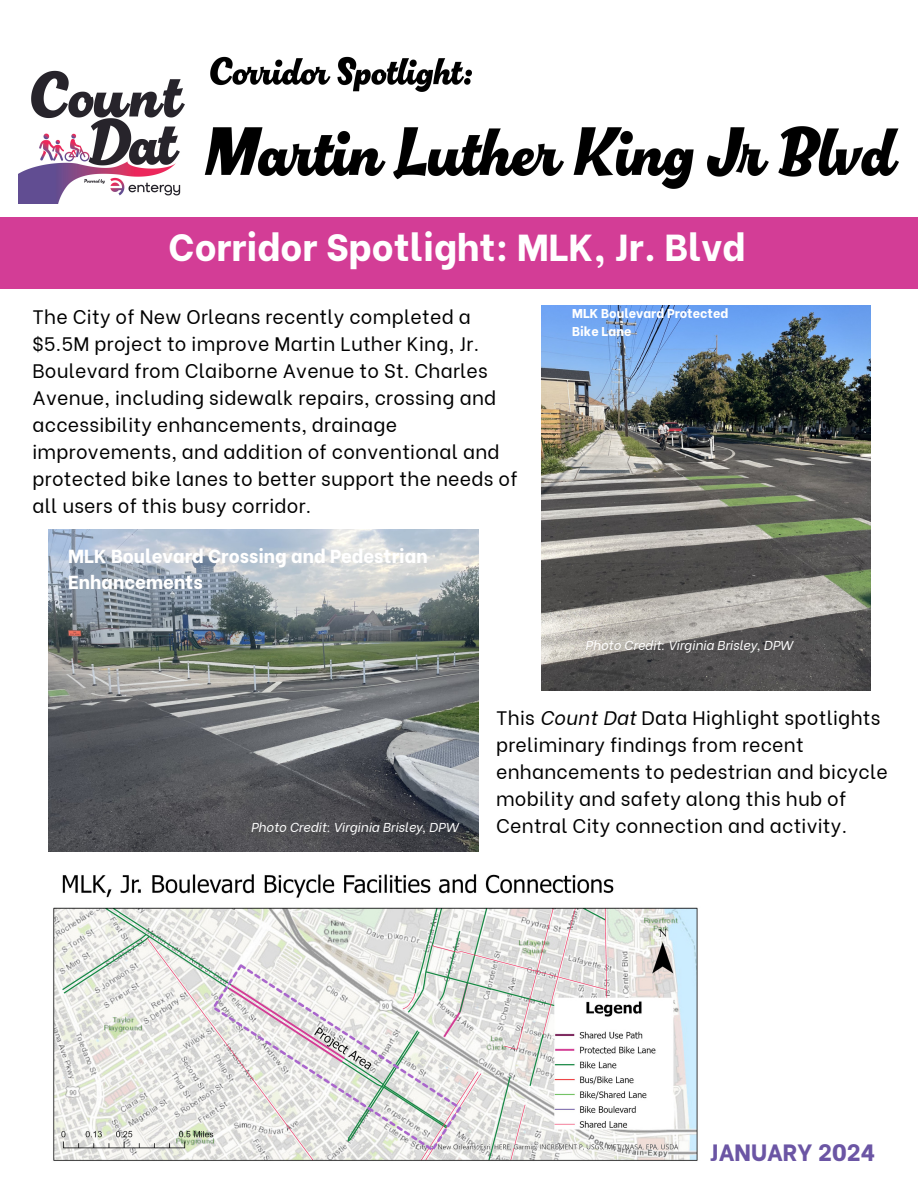
<style>
.page{position:relative;width:918px;height:1188px;background:#fff}
.page>*{position:absolute;margin:0;border:0;box-sizing:border-box;transform-origin:0 0}
.t1{font:800 37.5px "Be Vietnam";color:#fff}
.t2{font:800 23.55px "Be Vietnam";color:#6b55a4}
.t3{font:19.5px/27px "Be Vietnam";letter-spacing:.015em;color:#000}
.t4{font:800 18.9px/25.8px "Be Vietnam";color:#fff}
.t5{font:italic 12.9px "Be Vietnam";color:#fff}
.t6{font:800 12.9px/17.5px "Be Vietnam";color:#fff}
.s1{font-style:italic}
</style>
<div class="page">
<img style="left:18px;top:70px;width:167px;height:133px">
<div style="left:0;top:218px;width:918px;height:71px;background:#d33d96"></div>
<img style="left:541px;top:306px;width:330px;height:384px">
<img style="left:48px;top:529px;width:430px;height:323px">
<img style="left:205px;top:126px;width:694px;height:62px">
<img style="left:210px;top:56px;width:261px;height:36px">
<img style="left:53px;top:874px;width:645px;height:287px">
<p class="t1" style="left:169px;top:216px;width:578px">Corridor Spotlight: MLK, Jr. Blvd</p>
<p class="t3" style="left:32px;top:301px;width:487px">The City of New Orleans recently completed a $5.5M project to improve Martin Luther King, Jr.<br>Boulevard from Claiborne Avenue to St. Charles Avenue, including sidewalk repairs, crossing and accessibility enhancements, drainage improvements, and addition of conventional and protected bike lanes to better support the needs of all users of this busy corridor.</p>
<h3 class="t6" style="left:572px;top:303px;width:158px">MLK Boulevard Protected<br>Bike Lane</h3>
<p class="t4" style="left:68px;top:541px;width:361px">MLK Boulevard Crossing and Pedestrian<br>Enhancements</p>
<h1 class="t5" style="left:251px;top:817px;width:209px">Photo Credit: Virginia Brisley, DPW</h1>
<p class="t5" style="left:585px;top:635px;width:209px">Photo Credit: Virginia Brisley, DPW</p>
<p class="t3" style="left:496px;top:702px;width:393px">This <span class="s1">Count Dat</span> Data Highlight spotlights preliminary findings from recent enhancements to pedestrian and bicycle mobility and safety along this hub of Central City connection and activity.</p>
<h2 class="t2" style="left:710px;top:1133px;width:167px">JANUARY 2024</h2>
</div>
